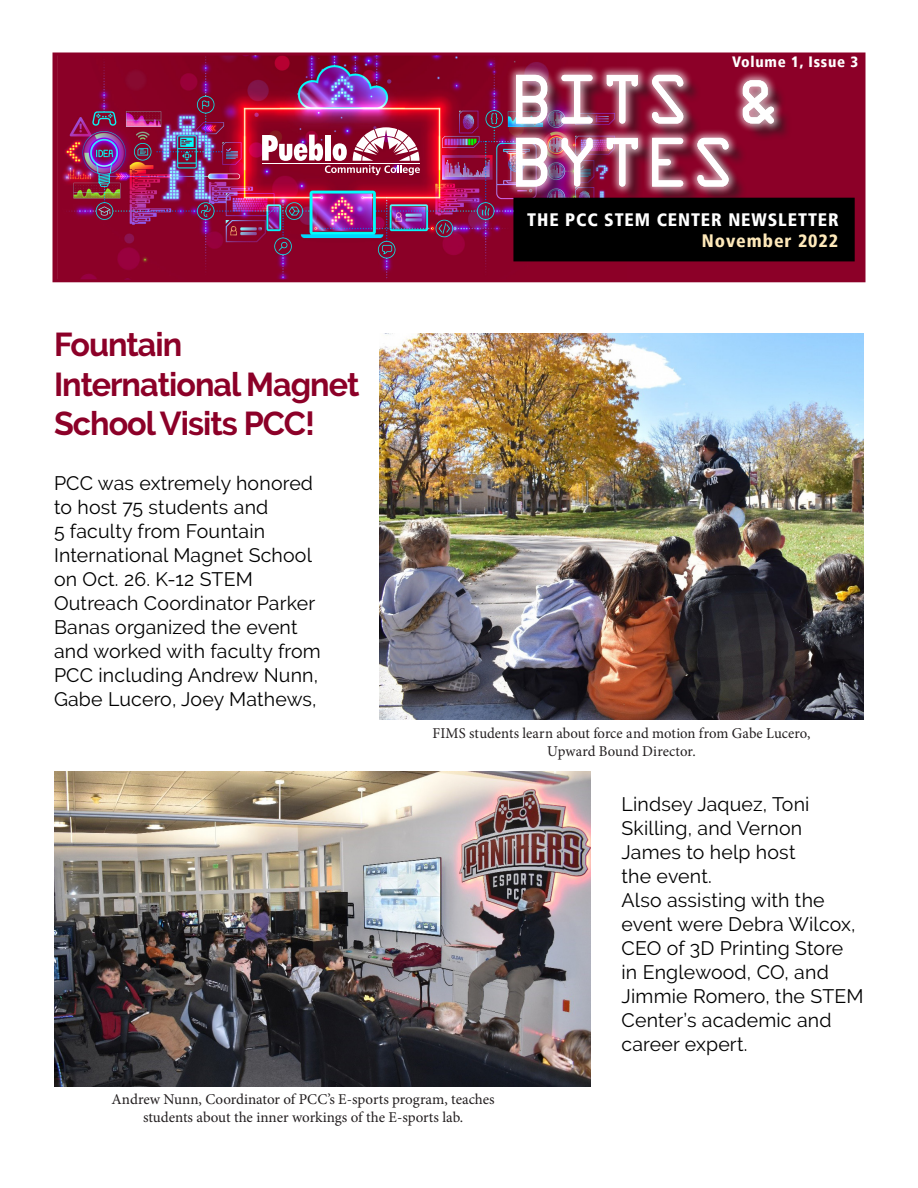
<style>
.page{position:relative;width:918px;height:1188px;background:#fff}
.page>*{position:absolute;margin:0;border:0;box-sizing:border-box;transform-origin:0 0}
.t1{font:75px "OCRA Extended";color:#fff}
.t2{font:700 33px/39.6px "Raleway";letter-spacing:-.03em;color:#8c0028}
.t3{font:19.5px/24px "Raleway";letter-spacing:.01em;color:#000}
.t4{font:900 condensed 18px "Frutiger LT";letter-spacing:.05em;color:#fff}
.t5{font:900 condensed 18px "Frutiger LT";letter-spacing:.05em;color:#fee9ba}
.t6{font:15px/18px "Minion Pro";color:#231f20;text-align:center}
.t7{font:900 condensed 15px "Frutiger LT";letter-spacing:.05em;color:#fff}
</style>
<div class="page">
<div style="left:54px;top:54px;width:810px;height:227px;background:#8c0028"></div>
<img style="left:57px;top:56px;width:570px;height:222px">
<div style="left:52px;top:52px;width:814px;height:230px;border:3px solid #8c0028"></div>
<svg style="left:262px;top:127px;width:158px;height:48px"></svg>
<div style="left:519px;top:77px;width:273px;height:128px;background:#231f20;opacity:.75"></div>
<div style="left:507px;top:65px;width:276px;height:131px;background:#fff;opacity:.6"></div>
<div style="left:515px;top:199px;width:338px;height:61px;background:#000"></div>
<div style="left:513px;top:198px;width:342px;height:63px;border:3px solid #000"></div>
<img style="left:379px;top:334px;width:485px;height:385px">
<img style="left:54px;top:771px;width:536px;height:315px">
<p class="t7" style="left:732px;top:53px;width:128px">Volume 1, Issue 3</p>
<p class="t2" style="left:54px;top:325px;width:307px">Fountain<br>International Magnet<br>School Visits PCC!</p>
<p class="t3" style="left:54px;top:471px;width:268px">PCC was extremely honored to host 75 students and<br>5 faculty from Fountain<br>International Magnet School on Oct. 26. K-12 STEM<br>Outreach Coordinator Parker<br>Banas organized the event and worked with faculty from<br>PCC including Andrew Nunn,<br>Gabe Lucero, Joey Mathews,</p>
<p class="t1" style="left:509px;top:59px;width:273px">BITS &amp;</p>
<p class="t1" style="left:509px;top:122px;width:228px">BYTES</p>
<p class="t4" style="left:527px;top:208px;width:313px">THE PCC STEM CENTER NEWSLETTER</p>
<p class="t5" style="left:702px;top:230px;width:138px">November 2022</p>
<p class="t6" style="left:432px;top:724px;width:380px">FIMS students learn about force and motion from Gabe Lucero,</p>
<p class="t6" style="left:547px;top:742px;width:150px">Upward Bound Director.</p>
<p class="t3" style="left:622px;top:792px;width:190px">Lindsey Jaquez, Toni<br>Skilling, and Vernon<br>James to help host the event.</p>
<p class="t3" style="left:622px;top:888px;width:244px">Also assisting with the event were Debra Wilcox,<br>CEO of 3D Printing Store in Englewood, CO, and<br>Jimmie Romero, the STEM<br>Center’s academic and career expert.</p>
<p class="t6" style="left:112px;top:1091px;width:385px">Andrew Nunn, Coordinator of PCC’s E-sports program, teaches students about the inner workings of the E-sports lab.</p>
</div>
